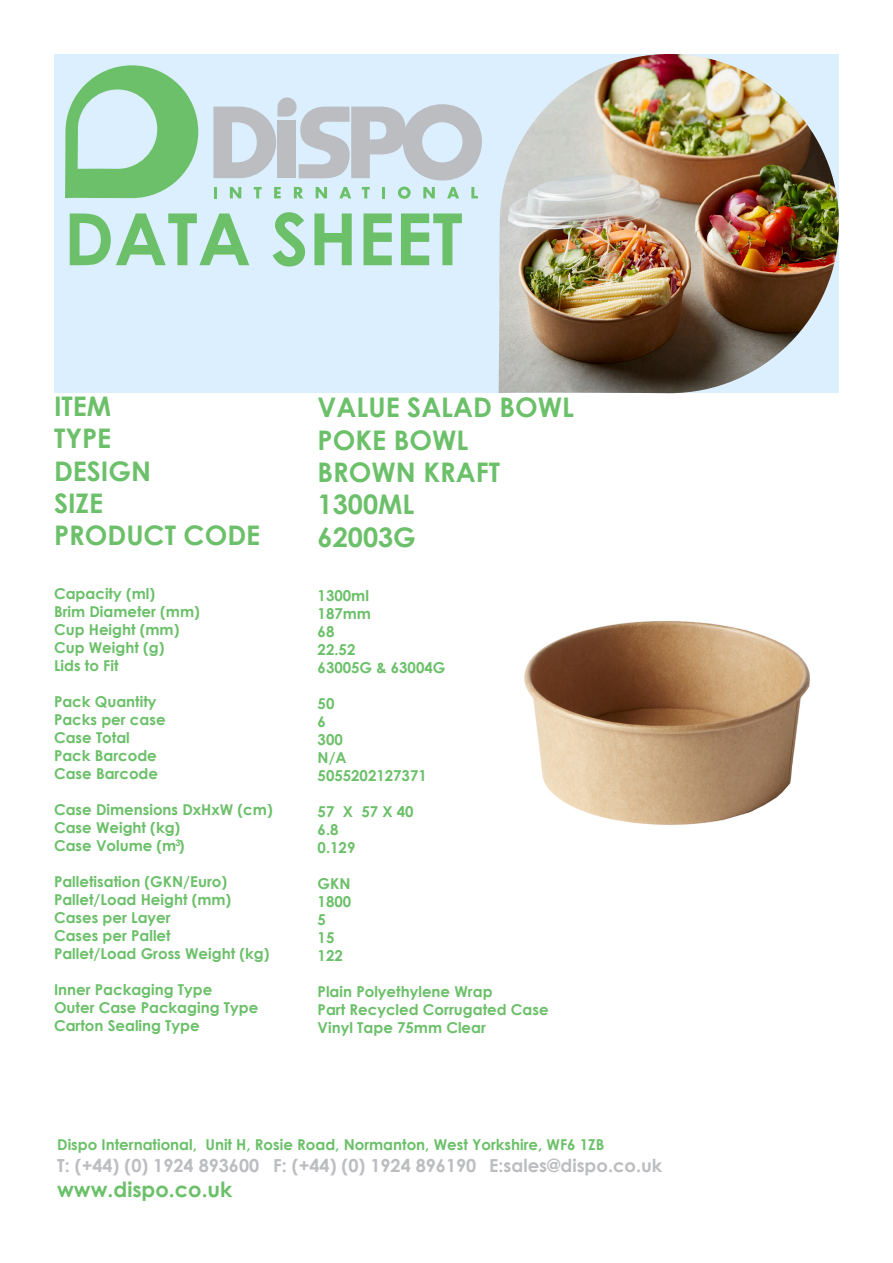
<style>
.page{position:relative;width:893px;height:1263px;background:#fff}
.page>*{position:absolute;margin:0;border:0;box-sizing:border-box;transform-origin:0 0}
.t1{font:700 72px "Century Gothic";color:#6bc069}
.t2{font:700 27px "Century Gothic";color:#6bc069}
.t3{font:700 21px "Century Gothic";color:#6bc069}
.t4{font:700 18px "Century Gothic";color:#bcbdc0}
.t5{font:700 15px/18px "Century Gothic";color:#6bc069}
.t6{font:700 9px "Century Gothic";color:#6bc069}
</style>
<div class="page">
<div style="left:54px;top:54px;width:785px;height:339px;background:#dbefff"></div>
<img style="left:499px;top:54px;width:340px;height:339px">
<svg style="left:214px;top:187px;width:3px;height:11px"></svg>
<svg style="left:230px;top:187px;width:11px;height:11px"></svg>
<svg style="left:254px;top:187px;width:8px;height:11px"></svg>
<svg style="left:274px;top:187px;width:7px;height:11px"></svg>
<svg style="left:294px;top:187px;width:9px;height:11px"></svg>
<svg style="left:316px;top:187px;width:11px;height:11px"></svg>
<svg style="left:339px;top:187px;width:12px;height:11px"></svg>
<svg style="left:362px;top:187px;width:8px;height:11px"></svg>
<svg style="left:382px;top:187px;width:3px;height:11px"></svg>
<svg style="left:398px;top:187px;width:13px;height:12px"></svg>
<svg style="left:423px;top:187px;width:12px;height:11px"></svg>
<svg style="left:447px;top:187px;width:12px;height:11px"></svg>
<svg style="left:471px;top:187px;width:7px;height:11px"></svg>
<svg style="left:65px;top:65px;width:133px;height:134px"></svg>
<svg style="left:213px;top:97px;width:269px;height:83px"></svg>
<img style="left:524px;top:621px;width:286px;height:204px">
<p class="t1" style="left:64px;top:184px;width:400px">DATA SHEET</p>
<p class="t2" style="left:54px;top:385px;width:59px">ITEM</p>
<p class="t2" style="left:54px;top:418px;width:59px">TYPE</p>
<p class="t2" style="left:54px;top:450px;width:99px">DESIGN</p>
<p class="t2" style="left:54px;top:483px;width:51px">SIZE</p>
<p class="t2" style="left:54px;top:515px;width:208px">PRODUCT CODE</p>
<p class="t5" style="left:54px;top:584px;width:103px">Capacity (ml)</p>
<p class="t5" style="left:54px;top:602px;width:147px">Brim Diameter (mm)</p>
<p class="t5" style="left:54px;top:620px;width:127px">Cup Height (mm)</p>
<p class="t5" style="left:54px;top:638px;width:112px">Cup Weight (g)</p>
<p class="t5" style="left:54px;top:656px;width:66px">Lids to Fit</p>
<p class="t5" style="left:54px;top:692px;width:104px">Pack Quantity</p>
<p class="t5" style="left:54px;top:710px;width:113px">Packs per case</p>
<p class="t5" style="left:54px;top:728px;width:77px">Case Total</p>
<p class="t5" style="left:54px;top:746px;width:104px">Pack Barcode</p>
<p class="t5" style="left:54px;top:764px;width:106px">Case Barcode</p>
<p class="t5" style="left:54px;top:800px;width:220px">Case Dimensions DxHxW (cm)</p>
<p class="t5" style="left:54px;top:818px;width:128px">Case Weight (kg)</p>
<p class="t5" style="left:54px;top:836px;width:132px">Case Volume (m )</p>
<p class="t5" style="left:54px;top:872px;width:175px">Palletisation (GKN/Euro)</p>
<p class="t5" style="left:54px;top:890px;width:179px">Pallet/Load Height (mm)</p>
<p class="t5" style="left:54px;top:908px;width:118px">Cases per Layer</p>
<p class="t5" style="left:54px;top:926px;width:118px">Cases per Pallet</p>
<p class="t5" style="left:54px;top:944px;width:217px">Pallet/Load Gross Weight (kg)</p>
<p class="t5" style="left:54px;top:980px;width:206px">Inner Packaging Type<br>Outer Case Packaging Type</p>
<p class="t5" style="left:54px;top:1016px;width:147px">Carton Sealing Type</p>
<p class="t6" style="left:175px;top:836px;width:7px">3</p>
<p class="t2" style="left:318px;top:387px;width:258px">VALUE SALAD BOWL</p>
<p class="t2" style="left:318px;top:419px;width:152px">POKE BOWL</p>
<p class="t2" style="left:318px;top:452px;width:184px">BROWN KRAFT</p>
<p class="t2" style="left:318px;top:484px;width:98px">1300ML</p>
<p class="t2" style="left:318px;top:516px;width:100px">62003G</p>
<p class="t5" style="left:318px;top:586px;width:53px">1300ml</p>
<p class="t5" style="left:318px;top:604px;width:55px">187mm</p>
<p class="t5" style="left:318px;top:622px;width:18px">68</p>
<p class="t5" style="left:318px;top:640px;width:39px">22.52</p>
<p class="t5" style="left:318px;top:658px;width:129px">63005G &amp; 63004G</p>
<p class="t5" style="left:318px;top:694px;width:18px">50</p>
<p class="t5" style="left:318px;top:712px;width:10px">6</p>
<p class="t5" style="left:318px;top:730px;width:27px">300</p>
<p class="t5" style="left:318px;top:748px;width:31px">N/A</p>
<p class="t5" style="left:318px;top:766px;width:111px">5055202127371</p>
<p class="t5" style="left:318px;top:802px;width:98px">57 X 57 X 40</p>
<p class="t5" style="left:318px;top:820px;width:22px">6.8</p>
<p class="t5" style="left:318px;top:838px;width:39px">0.129</p>
<p class="t5" style="left:318px;top:874px;width:35px">GKN</p>
<p class="t5" style="left:318px;top:892px;width:35px">1800</p>
<p class="t5" style="left:318px;top:910px;width:10px">5</p>
<p class="t5" style="left:318px;top:928px;width:18px">15</p>
<p class="t5" style="left:318px;top:946px;width:27px">122</p>
<p class="t5" style="left:318px;top:982px;width:176px">Plain Polyethylene Wrap</p>
<p class="t5" style="left:318px;top:1000px;width:232px">Part Recycled Corrugated Case</p>
<p class="t5" style="left:318px;top:1018px;width:170px">Vinyl Tape 75mm Clear</p>
<p class="t5" style="left:57px;top:1135px;width:549px">Dispo International, Unit H, Rosie Road, Normanton, West Yorkshire, WF6 1ZB</p>
<p class="t4" style="left:57px;top:1151px;width:607px">T: (+44) (0) 1924 893600 F: (+44) (0) 1924 896190 E:sales@dispo.co.uk</p>
<p class="t3" style="left:57px;top:1173px;width:177px">www.dispo.co.uk</p>
</div>
